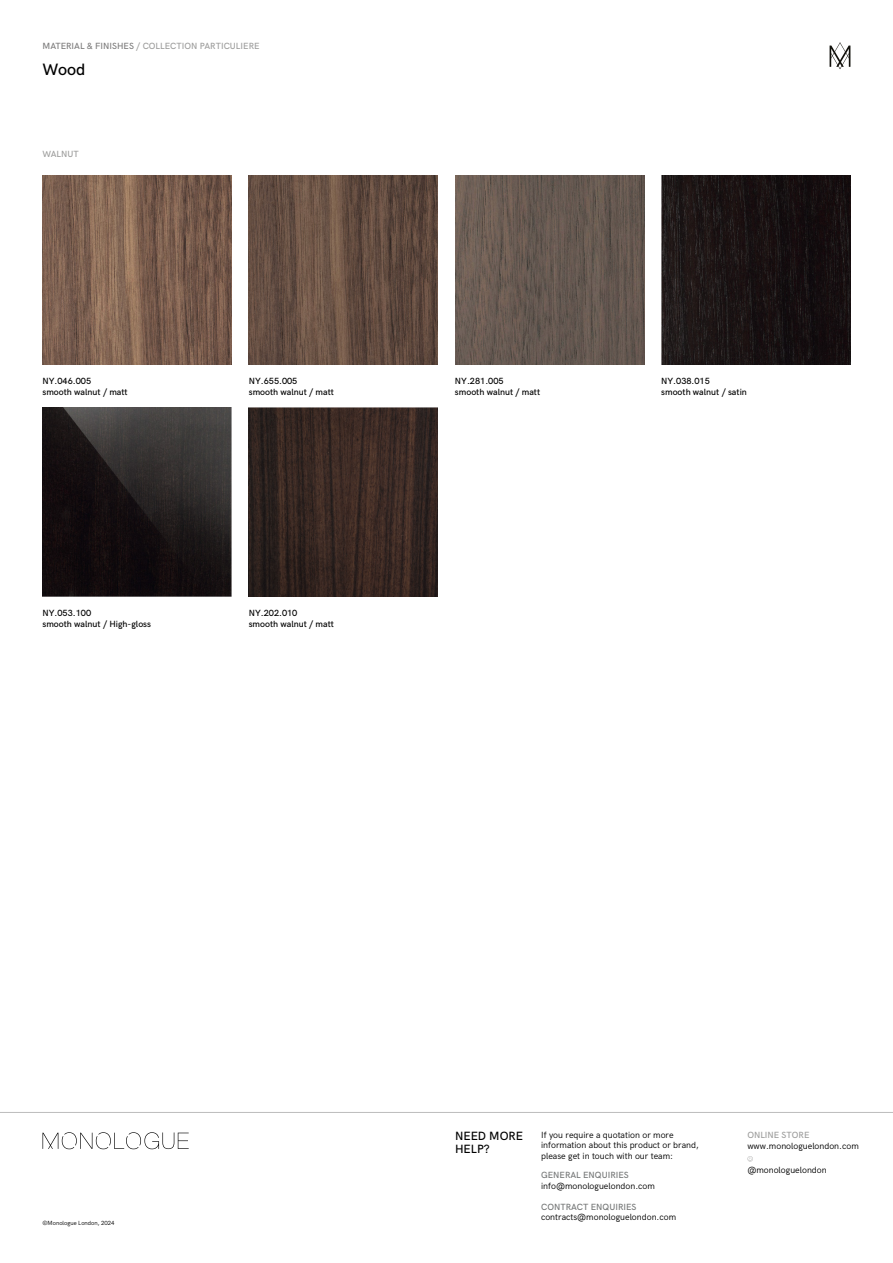
<style>
.page{position:relative;width:893px;height:1263px;background:#fff}
.page>*{position:absolute;margin:0;border:0;box-sizing:border-box;transform-origin:0 0}
.t1{font:500 16.5px "HK Grotesk";color:#000}
.t2{font:500 12px/13.5px "HK Grotesk";color:#000}
.t3{font:9px/10.5px "HK Grotesk";color:#000}
.t4{font:500 9px/10.8px "HK Grotesk";color:#000}
.t5{font:500 9px "HK Grotesk";color:#9d9d9c}
.t6{font:500 9px "HK Grotesk";color:#757777}
.t7{font:6px "HK Grotesk";color:#000}
.s1{color:#7c7b7b}
</style>
<div class="page">
<svg style="left:747px;top:1156px;width:6px;height:5px"></svg>
<hr style="left:0;top:1112px;width:893px;height:1px;background:#bcbcbc">
<svg style="left:43px;top:1132px;width:146px;height:17px"></svg>
<svg style="left:830px;top:42px;width:20px;height:27px"></svg>
<img style="left:43px;top:175px;width:189px;height:190px">
<img style="left:249px;top:175px;width:189px;height:190px">
<img style="left:455px;top:175px;width:189px;height:190px">
<img style="left:661px;top:175px;width:189px;height:190px">
<img style="left:43px;top:408px;width:189px;height:189px">
<img style="left:249px;top:408px;width:189px;height:189px">
<p class="t5" style="left:43px;top:39px;width:219px"><span class="s1">MATERIAL &amp; FINISHES</span> / COLLECTION PARTICULIERE</p>
<h1 class="t1" style="left:43px;top:57px;width:44px">Wood</h1>
<p class="t5" style="left:43px;top:147px;width:38px">WALNUT</p>
<p class="t4" style="left:43px;top:374px;width:87px">NY.046.005<br>smooth walnut / matt</p>
<p class="t4" style="left:249px;top:374px;width:87px">NY.655.005<br>smooth walnut / matt</p>
<p class="t4" style="left:455px;top:374px;width:87px">NY.281.005<br>smooth walnut / matt</p>
<p class="t4" style="left:661px;top:374px;width:87px">NY.038.015<br>smooth walnut / satin</p>
<p class="t4" style="left:43px;top:607px;width:110px">NY.053.100<br>smooth walnut / High-gloss</p>
<p class="t4" style="left:249px;top:607px;width:87px">NY.202.010<br>smooth walnut / matt</p>
<p class="t7" style="left:43px;top:1218px;width:74px">©Monologue London, 2024</p>
<p class="t3" style="left:541px;top:1128px;width:134px">If you require a quotation or more</p>
<p class="t5" style="left:747px;top:1128px;width:64px">ONLINE STORE</p>
<p class="t3" style="left:541px;top:1139px;width:159px">information about this product or brand, please get in touch with our team:</p>
<h2 class="t2" style="left:455px;top:1128px;width:70px">NEED MORE<br>HELP?</h2>
<p class="t3" style="left:747px;top:1140px;width:113px">www.monologuelondon.com</p>
<p class="t3" style="left:747px;top:1164px;width:81px">@monologuelondon</p>
<p class="t6" style="left:541px;top:1200px;width:97px">CONTRACT ENQUIRIES</p>
<p class="t3" style="left:541px;top:1211px;width:137px">contracts@monologuelondon.com</p>
<p class="t6" style="left:541px;top:1168px;width:89px">GENERAL ENQUIRIES</p>
<p class="t3" style="left:541px;top:1180px;width:115px">info@monologuelondon.com</p>
</div>
